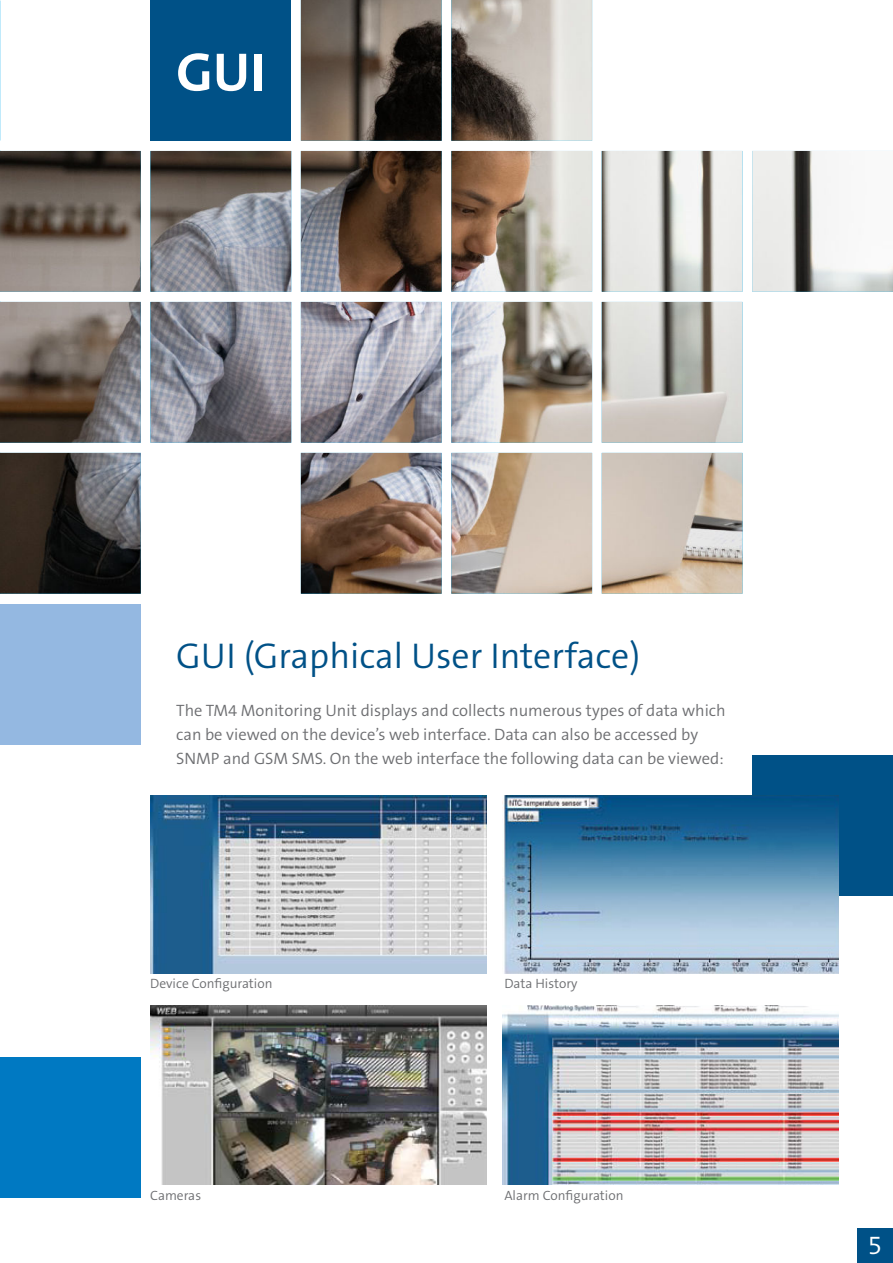
<style>
.page{position:relative;width:893px;height:1263px;background:#fff}
.page>*{position:absolute;margin:0;border:0;box-sizing:border-box;transform-origin:0 0}
.t1{font:700 54.45px "The Sans B7";color:#fff}
.t2{font:300 36px "The Sans B4";color:#005187}
.t3{font:300 26.4px "The Sans B4";color:#fff}
.t4{font:300 16.5px/24px "The Sans B4";color:#6d6e71}
.t5{font:300 13.5px "The Sans B4";color:#6d6e71}
</style>
<div class="page">
<img style="left:0;top:0;width:893px;height:594px">
<div style="left:0;top:604px;width:141px;height:141px;background:#94b8e1"></div>
<div style="left:0;top:1057px;width:141px;height:140px;background:#0079c2"></div>
<div style="left:150px;top:0;width:141px;height:141px;background:#005187"></div>
<div style="left:752px;top:755px;width:141px;height:141px;background:#005187"></div>
<div style="left:857px;top:1228px;width:36px;height:35px;background:#005187"></div>
<img style="left:150px;top:795px;width:337px;height:179px">
<img style="left:502px;top:795px;width:337px;height:179px">
<img style="left:502px;top:1005px;width:337px;height:179px">
<img style="left:150px;top:1005px;width:337px;height:179px">
<h1 class="t1" style="left:176px;top:49px;width:91px">GUI</h1>
<h2 class="t2" style="left:176px;top:640px;width:466px">GUI (Graphical User Interface)</h2>
<p class="t4" style="left:176px;top:700px;width:551px">The TM4 Monitoring Unit displays and collects numerous types of data which can be viewed on the device’s web interface. Data can also be accessed by<br>SNMP and GSM SMS. On the web interface the following data can be viewed:</p>
<p class="t5" style="left:150px;top:977px;width:124px">Device Configuration</p>
<p class="t5" style="left:150px;top:1190px;width:52px">Cameras</p>
<p class="t5" style="left:504px;top:977px;width:75px">Data History</p>
<p class="t5" style="left:504px;top:1190px;width:121px">Alarm Configuration</p>
<h3 class="t3" style="left:868px;top:1233px;width:16px">5</h3>
</div>
